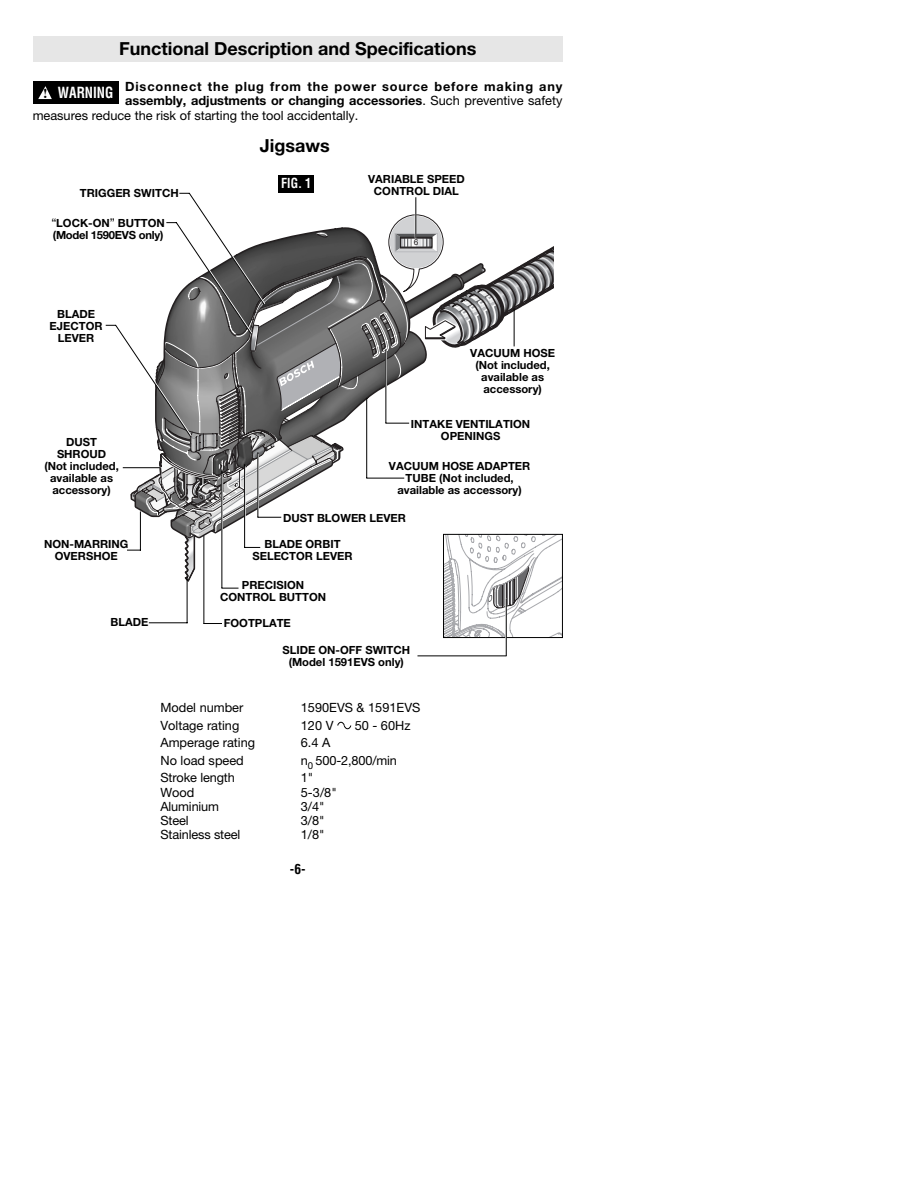
<style>
.page{position:relative;width:918px;height:1188px;background:#fff}
.page>*{position:absolute;margin:0;border:0;box-sizing:border-box;transform-origin:0 0}
.t1{font:700 18px "Helvetica Neue";color:#000}
.t2{font:700 condensed 15px "Helvetica";color:#fff;scale:.9 1}
.t3{font:700 condensed 13.5px "Helvetica";color:#fff;scale:.9 1}
.t4{font:700 condensed 13.5px "Helvetica";color:#000}
.t5{font:12.75px "Helvetica Neue";color:#000}
.t6{font:700 12.75px "Helvetica Neue";color:#000}
.t7{font:700 12.75px "Helvetica Neue";letter-spacing:.065em;color:#000}
.t8{font:700 11.25px/12px "Helvetica Neue";color:#000;text-align:center}
.t9{font:700 11.25px/12px "Helvetica Neue";letter-spacing:-.02em;color:#000}
.t10{font:8.4px "Helvetica";color:#231f20}
.s1{font-weight:400}
.s2{font-family:"Times";font-stretch:normal;font-size:13.5px;color:#000}
.s3{font-weight:400;font-size:12px}
</style>
<div class="page">
<div style="left:33px;top:36px;width:529px;height:26px;background:#e6e6e6"></div>
<div style="left:34px;top:82px;width:85px;height:22px;background:#000"></div>
<svg style="left:38px;top:86px;width:14px;height:13px"></svg>
<svg style="left:337px;top:722px;width:15px;height:7px"></svg>
<div style="left:278px;top:175px;width:36px;height:18px;background:#000"></div>
<svg style="left:105px;top:192px;width:457px;height:444px"></svg>
<div style="left:443px;top:534px;width:120px;height:104px;border:1px solid #000"></div>
<hr style="left:505px;top:598px;width:2px;height:45px;background:#fff">
<hr style="left:506px;top:598px;width:1px;height:58px;background:#000">
<hr style="left:417px;top:656px;width:89px;height:1px;background:#000">
<h1 class="t1" style="left:119px;top:42px;width:359px">Functional Description and Specifications</h1>
<p class="t7" style="left:125px;top:82px;width:439px">Disconnect the plug from the power source before making any</p>
<p class="t6" style="left:125px;top:96px;width:439px">assembly, adjustments or changing accessories<span class="s1">. Such preventive safety</span></p>
<p class="t5" style="left:33px;top:110px;width:327px">measures reduce the risk of starting the tool accidentally.</p>
<h2 class="t2" style="left:43px;top:87px;width:80px"><span class="s2">!</span> WARNING</h2>
<p class="t8" style="left:80px;top:188px;width:100px">TRIGGER SWITCH</p>
<p class="t9" style="left:51px;top:218px;width:115px"><span class="s3">“</span>LOCK-ON<span class="s3">”</span> BUTTON (Model 1590EVS only)</p>
<p class="t8" style="left:50px;top:309px;width:54px">BLADE<br>EJECTOR<br>LEVER</p>
<p class="t8" style="left:44px;top:437px;width:76px">DUST<br>SHROUD<br>(Not included, available as accessory)</p>
<p class="t8" style="left:44px;top:539px;width:86px">NON-MARRING<br>OVERSHOE</p>
<h1 class="t1" style="left:260px;top:139px;width:71px">Jigsaws</h1>
<p class="t3" style="left:281px;top:178px;width:35px">FIG. 1</p>
<p class="t8" style="left:368px;top:174px;width:98px">VARIABLE SPEED<br>CONTROL DIAL</p>
<p class="t10" style="left:414px;top:239px;width:6px">6</p>
<p class="t8" style="left:470px;top:348px;width:86px">VACUUM HOSE (Not included, available as accessory)</p>
<p class="t8" style="left:411px;top:419px;width:121px">INTAKE VENTILATION<br>OPENINGS</p>
<p class="t8" style="left:389px;top:461px;width:143px">VACUUM HOSE ADAPTER<br>TUBE (Not included, available as accessory)</p>
<p class="t8" style="left:283px;top:513px;width:124px">DUST BLOWER LEVER</p>
<p class="t8" style="left:252px;top:539px;width:102px">BLADE ORBIT<br>SELECTOR LEVER</p>
<p class="t8" style="left:220px;top:580px;width:108px">PRECISION<br>CONTROL BUTTON</p>
<p class="t8" style="left:111px;top:617px;width:39px">BLADE</p>
<p class="t8" style="left:224px;top:618px;width:69px">FOOTPLATE</p>
<p class="t8" style="left:282px;top:645px;width:129px">SLIDE ON-OFF SWITCH (Model 1591EVS only)</p>
<p class="t5" style="left:160px;top:703px;width:84px">Model number</p>
<p class="t5" style="left:301px;top:703px;width:121px">1590EVS &amp; 1591EVS</p>
<p class="t5" style="left:160px;top:721px;width:80px">Voltage rating</p>
<p class="t5" style="left:301px;top:721px;width:34px">120 V</p>
<p class="t5" style="left:355px;top:721px;width:57px">50 - 60Hz</p>
<p class="t5" style="left:160px;top:738px;width:96px">Amperage rating</p>
<p class="t5" style="left:301px;top:738px;width:31px">6.4 A</p>
<p class="t5" style="left:160px;top:756px;width:85px">No load speed</p>
<p class="t5" style="left:301px;top:756px;width:98px">n<sub>0</sub> 500-2,800/min</p>
<p class="t5" style="left:160px;top:773px;width:76px">Stroke length</p>
<p class="t5" style="left:301px;top:773px;width:14px">1"</p>
<p class="t5" style="left:160px;top:787px;width:36px">Wood</p>
<p class="t5" style="left:301px;top:787px;width:37px">5-3/8"</p>
<p class="t5" style="left:160px;top:802px;width:60px">Aluminium</p>
<p class="t5" style="left:301px;top:802px;width:25px">3/4"</p>
<p class="t5" style="left:160px;top:816px;width:30px">Steel</p>
<p class="t5" style="left:301px;top:816px;width:25px">3/8"</p>
<p class="t5" style="left:160px;top:830px;width:81px">Stainless steel</p>
<p class="t5" style="left:301px;top:830px;width:25px">1/8"</p>
<p class="t4" style="left:290px;top:864px;width:17px">-6-</p>
</div>
